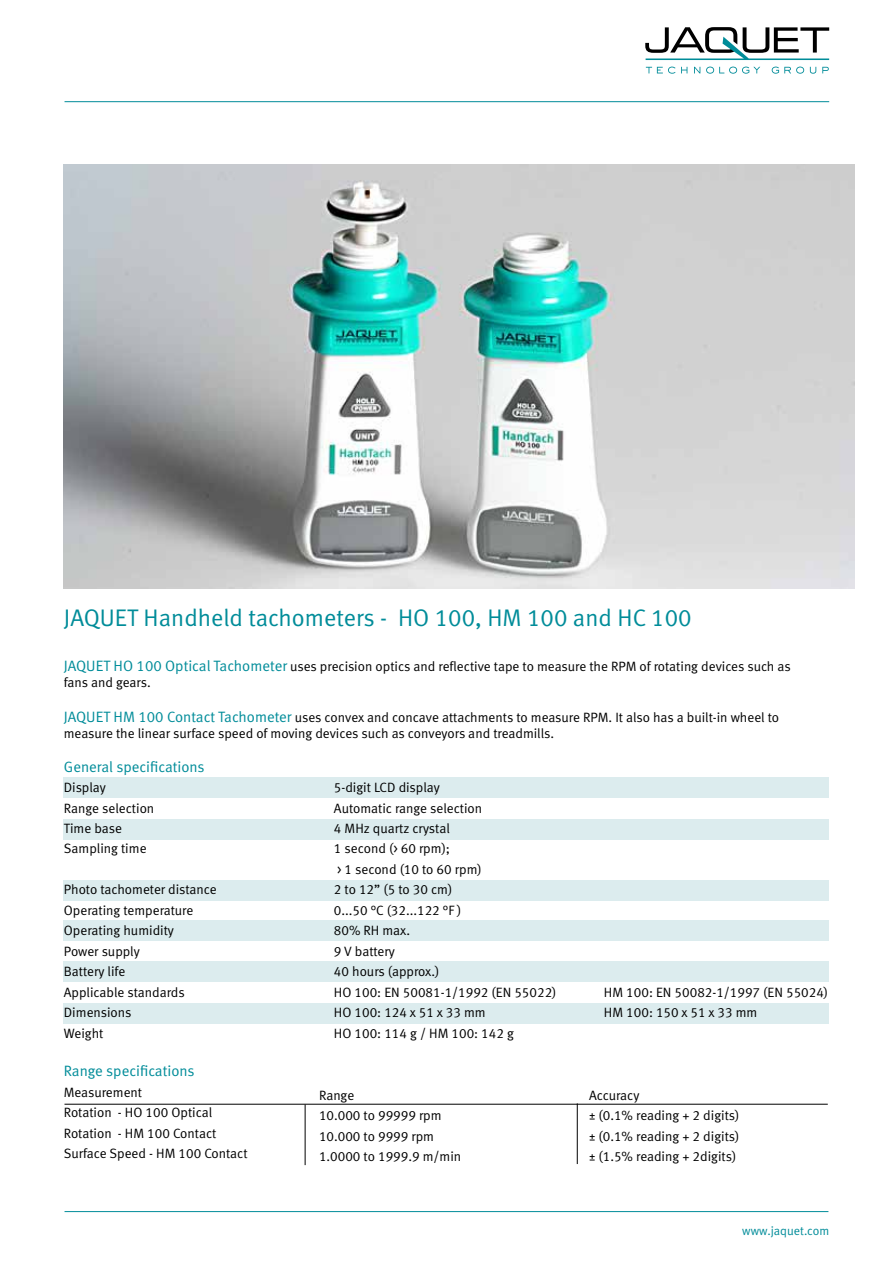
<style>
.page{position:relative;width:893px;height:1263px;background:#fff}
.page>*{position:absolute;margin:0;border:0;box-sizing:border-box;transform-origin:0 0}
.t1{font:24px "Meta Normal LF";color:#008c99}
.t2{font:15px "Meta Normal LF";color:#008c99}
.t3{font:13.5px/20.4px "Meta Normal LF";color:#000}
.t4{font:12.3px "Meta Normal LF";color:#008c99}
.s1{font-size:15px;color:#008c99}
</style>
<div class="page">
<hr style="left:65px;top:101px;width:764px;height:1px;background:#008c99">
<svg style="left:646px;top:67px;width:29px;height:7px"></svg>
<svg style="left:681px;top:67px;width:6px;height:6px"></svg>
<svg style="left:694px;top:67px;width:6px;height:6px"></svg>
<svg style="left:706px;top:67px;width:54px;height:7px"></svg>
<svg style="left:772px;top:67px;width:32px;height:7px"></svg>
<svg style="left:810px;top:67px;width:6px;height:7px"></svg>
<svg style="left:822px;top:67px;width:7px;height:6px"></svg>
<svg style="left:645px;top:27px;width:184px;height:33px"></svg>
<hr style="left:65px;top:1211px;width:763px;height:1px;background:#008c99">
<div style="left:64px;top:778px;width:765px;height:20px;background:#dcecee"></div>
<div style="left:64px;top:819px;width:765px;height:20px;background:#dcecee"></div>
<div style="left:64px;top:880px;width:765px;height:20px;background:#dcecee"></div>
<div style="left:64px;top:920px;width:765px;height:20px;background:#dcecee"></div>
<div style="left:64px;top:961px;width:765px;height:20px;background:#dcecee"></div>
<div style="left:64px;top:1003px;width:765px;height:20px;background:#dcecee"></div>
<img style="left:64px;top:165px;width:790px;height:423px">
<hr style="left:64px;top:1104px;width:764px;height:1px;background:#000">
<hr style="left:305px;top:1104px;width:1px;height:61px;background:#000">
<hr style="left:577px;top:1103px;width:1px;height:61px;background:#000">
<h1 class="t1" style="left:64px;top:604px;width:629px">JAQUET Handheld tachometers - HO 100, HM 100 and HC 100</h1>
<p class="t3" style="left:64px;top:658px;width:728px;line-height:16.2px"><span class="s1">JAQUET HO 100 Optical Tachometer</span> uses precision optics and reflective tape to measure the RPM of rotating devices such as fans and gears.</p>
<p class="t3" style="left:64px;top:709px;width:717px;line-height:16.2px"><span class="s1">JAQUET HM 100 Contact Tachometer</span> uses convex and concave attachments to measure RPM. It also has a built-in wheel to measure the linear surface speed of moving devices such as conveyors and treadmills.</p>
<p class="t2" style="left:64px;top:758px;width:142px">General specifications</p>
<p class="t3" style="left:64px;top:777px;width:43px">Display</p>
<p class="t3" style="left:334px;top:777px;width:107px">5-digit LCD display</p>
<p class="t3" style="left:64px;top:797px;width:92px">Range selection</p>
<p class="t3" style="left:334px;top:797px;width:150px">Automatic range selection</p>
<p class="t3" style="left:64px;top:818px;width:60px">Time base</p>
<p class="t3" style="left:334px;top:818px;width:117px">4 MHz quartz crystal</p>
<p class="t3" style="left:64px;top:838px;width:84px">Sampling time</p>
<p class="t3" style="left:334px;top:838px;width:149px">1 second (&gt; 60 rpm);<br>&gt; 1 second (10 to 60 rpm)</p>
<p class="t3" style="left:64px;top:879px;width:154px">Photo tachometer distance</p>
<p class="t3" style="left:334px;top:879px;width:120px">2 to 12” (5 to 30 cm)</p>
<p class="t3" style="left:64px;top:900px;width:131px">Operating temperature</p>
<p class="t3" style="left:334px;top:900px;width:129px">0...50 °C (32...122 °F )</p>
<p class="t3" style="left:64px;top:920px;width:112px">Operating humidity</p>
<p class="t3" style="left:334px;top:920px;width:78px">80% RH max.</p>
<p class="t3" style="left:64px;top:941px;width:77px">Power supply</p>
<p class="t3" style="left:334px;top:941px;width:63px">9 V battery</p>
<p class="t3" style="left:64px;top:961px;width:63px">Battery life</p>
<p class="t3" style="left:334px;top:961px;width:107px">40 hours (approx.)</p>
<p class="t3" style="left:64px;top:982px;width:122px">Applicable standards</p>
<p class="t3" style="left:334px;top:982px;width:224px">HO 100: EN 50081-1/1992 (EN 55022)</p>
<p class="t3" style="left:604px;top:982px;width:226px">HM 100: EN 50082-1/1997 (EN 55024)</p>
<p class="t3" style="left:64px;top:1002px;width:69px">Dimensions</p>
<p class="t3" style="left:334px;top:1002px;width:153px">HO 100: 124 x 51 x 33 mm</p>
<p class="t3" style="left:604px;top:1002px;width:155px">HM 100: 150 x 51 x 33 mm</p>
<p class="t3" style="left:64px;top:1022px;width:41px">Weight</p>
<p class="t3" style="left:334px;top:1022px;width:181px">HO 100: 114 g / HM 100: 142 g</p>
<p class="t2" style="left:64px;top:1062px;width:132px">Range specifications</p>
<p class="t3" style="left:64px;top:1082px;width:185px">Measurement<br>Rotation - HO 100 Optical<br>Rotation - HM 100 Contact<br>Surface Speed - HM 100 Contact</p>
<p class="t3" style="left:319px;top:1085px;width:37px">Range</p>
<p class="t3" style="left:589px;top:1085px;width:52px">Accuracy</p>
<p class="t3" style="left:319px;top:1105px;width:124px">10.000 to 99999 rpm</p>
<p class="t3" style="left:589px;top:1105px;width:152px">± (0.1% reading + 2 digits)</p>
<p class="t3" style="left:319px;top:1125px;width:117px">10.000 to 9999 rpm</p>
<p class="t3" style="left:589px;top:1125px;width:152px">± (0.1% reading + 2 digits)</p>
<p class="t3" style="left:319px;top:1146px;width:144px">1.0000 to 1999.9 m/min</p>
<p class="t3" style="left:589px;top:1146px;width:149px">± (1.5% reading + 2digits)</p>
<p class="t4" style="left:742px;top:1223px;width:88px">www.jaquet.com</p>
</div>
